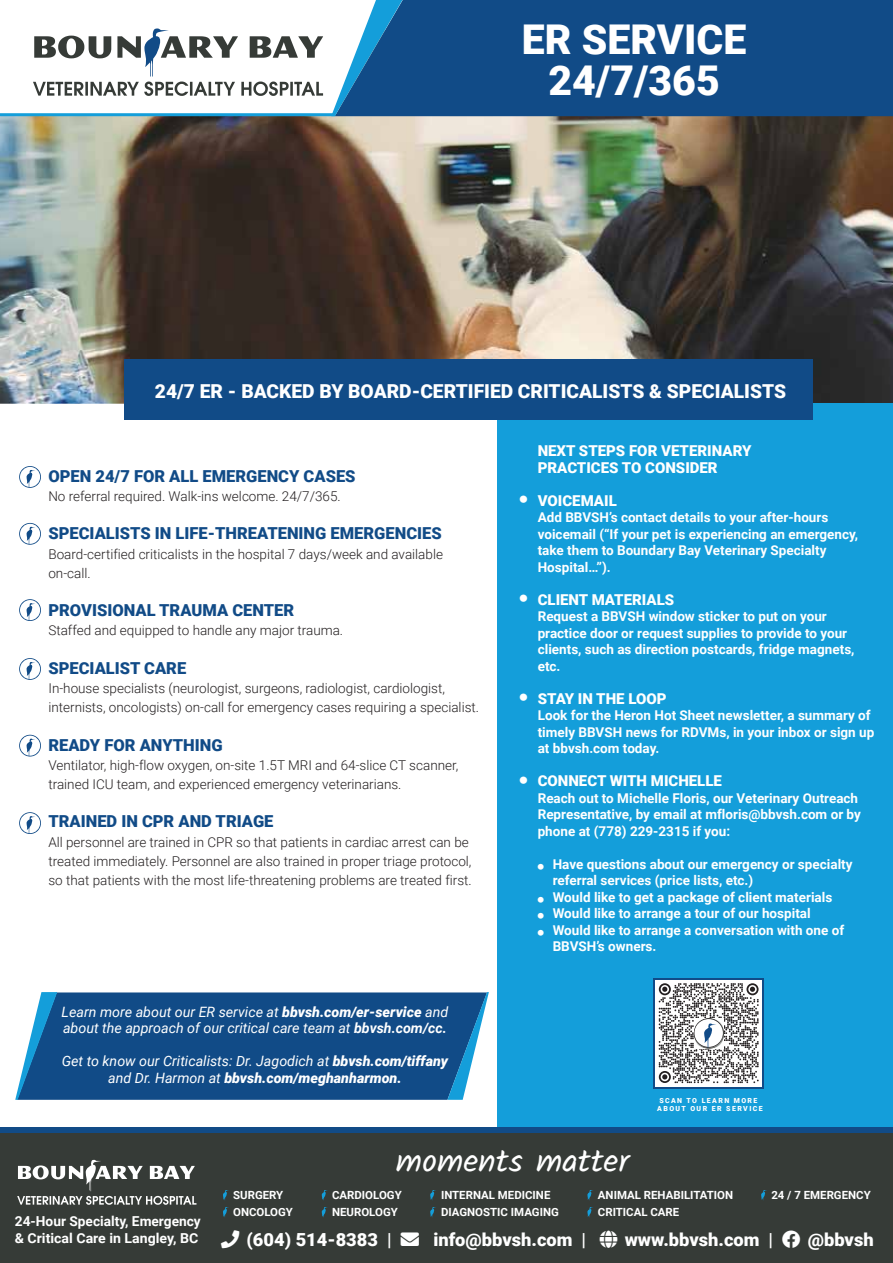
<style>
.page{position:relative;width:893px;height:1263px;background:#fff}
.page>*{position:absolute;margin:0;border:0;box-sizing:border-box;transform-origin:0 0}
.t1{font:900 41.1px/41.8px "Roboto";color:#fff;text-align:center}
.t2{font:33px "Kalam";color:#fff}
.t3{font:900 19.2px "Roboto";color:#fff}
.t4{font:900 18px "Roboto";color:#fff}
.t5{font:900 16.5px "Roboto";color:#114b87}
.t6{font:900 15px/16.5px "Roboto";color:#fff}
.t7{font:italic 14.25px/16.5px "Roboto";color:#fff}
.t8{font:700 13.65px/17px "Roboto";color:#fff}
.t9{font:700 13.5px/16.5px "Roboto";color:#fff}
.t10{font:300 13.5px/19.2px "Roboto";color:#231f20}
.t11{font:700 11.25px/16.5px "Roboto";color:#fff}
.t12{font:900 7.05px/8.7px "Roboto";letter-spacing:.2em;color:#fff}
.s1{font-weight:900}
.s2{font-weight:700}
.s3{font-weight:500}
</style>
<div class="page">
<img style="left:0;top:116px;width:893px;height:288px">
<div style="left:410px;top:0;width:483px;height:116px;background:#114b87"></div>
<div style="left:497px;top:403px;width:396px;height:730px;background:#149eda"></div>
<svg style="left:0;top:0;width:410px;height:116px"></svg>
<div style="left:124px;top:359px;width:688px;height:61px;background:#114b87"></div>
<div style="left:0;top:1128px;width:893px;height:5px;background:#114b87"></div>
<div style="left:57px;top:992px;width:390px;height:108px;background:#114b87"></div>
<svg style="left:15px;top:992px;width:42px;height:108px"></svg>
<svg style="left:447px;top:992px;width:42px;height:108px"></svg>
<div style="left:0;top:1133px;width:893px;height:130px;background:#363b37"></div>
<svg style="left:17px;top:1160px;width:179px;height:45px"></svg>
<svg style="left:223px;top:1190px;width:6px;height:10px"></svg>
<svg style="left:223px;top:1207px;width:6px;height:10px"></svg>
<svg style="left:322px;top:1190px;width:6px;height:10px"></svg>
<svg style="left:322px;top:1207px;width:6px;height:10px"></svg>
<svg style="left:430px;top:1190px;width:6px;height:10px"></svg>
<svg style="left:430px;top:1207px;width:6px;height:10px"></svg>
<svg style="left:587px;top:1190px;width:6px;height:10px"></svg>
<svg style="left:587px;top:1207px;width:6px;height:10px"></svg>
<svg style="left:761px;top:1190px;width:6px;height:10px"></svg>
<svg style="left:19px;top:466px;width:22px;height:22px"></svg>
<div style="left:20px;top:467px;width:20px;height:20px;background:#fff;border-radius:50%"></div>
<svg style="left:27px;top:470px;width:8px;height:17px"></svg>
<svg style="left:19px;top:523px;width:22px;height:22px"></svg>
<div style="left:20px;top:524px;width:20px;height:20px;background:#fff;border-radius:50%"></div>
<svg style="left:27px;top:527px;width:8px;height:17px"></svg>
<svg style="left:19px;top:599px;width:22px;height:22px"></svg>
<div style="left:20px;top:600px;width:20px;height:20px;background:#fff;border-radius:50%"></div>
<svg style="left:27px;top:603px;width:8px;height:18px"></svg>
<svg style="left:19px;top:658px;width:22px;height:22px"></svg>
<div style="left:20px;top:659px;width:20px;height:20px;background:#fff;border-radius:50%"></div>
<svg style="left:27px;top:662px;width:8px;height:17px"></svg>
<svg style="left:19px;top:735px;width:22px;height:21px"></svg>
<svg style="left:20px;top:735px;width:20px;height:21px"></svg>
<svg style="left:27px;top:738px;width:8px;height:18px"></svg>
<svg style="left:19px;top:812px;width:22px;height:22px"></svg>
<div style="left:20px;top:813px;width:20px;height:20px;background:#fff;border-radius:50%"></div>
<svg style="left:27px;top:816px;width:8px;height:18px"></svg>
<svg style="left:654px;top:978px;width:110px;height:110px"></svg>
<div style="left:655px;top:980px;width:107px;height:106px;background:#fff"></div>
<svg style="left:659px;top:983px;width:100px;height:100px"></svg>
<h1 class="t1" style="left:522px;top:16px;width:226px">ER SERVICE<br>24/7/365</h1>
<h3 class="t3" style="left:155px;top:378px;width:633px">24/7 ER - BACKED BY BOARD-CERTIFIED CRITICALISTS &amp; SPECIALISTS</h3>
<p class="t5" style="left:48px;top:464px;width:309px">OPEN 24/7 FOR ALL EMERGENCY CASES</p>
<p class="t10" style="left:48px;top:486px;width:294px">No referral required. Walk-ins welcome. 24/7/365.</p>
<p class="t5" style="left:48px;top:522px;width:395px">SPECIALISTS IN LIFE-THREATENING EMERGENCIES</p>
<p class="t10" style="left:48px;top:544px;width:396px">Board-certified criticalists in the hospital 7 days/week and available on-call.</p>
<p class="t5" style="left:48px;top:599px;width:247px">PROVISIONAL TRAUMA CENTER</p>
<p class="t10" style="left:48px;top:620px;width:296px">Staffed and equipped to handle any major trauma.</p>
<p class="t5" style="left:48px;top:656px;width:139px">SPECIALIST CARE</p>
<p class="t10" style="left:48px;top:678px;width:432px">In-house specialists (neurologist, surgeons, radiologist, cardiologist, internists, oncologists) on-call for emergency cases requiring a specialist.</p>
<p class="t5" style="left:48px;top:733px;width:176px">READY FOR ANYTHING</p>
<p class="t10" style="left:48px;top:755px;width:412px">Ventilator, high-flow oxygen, on-site 1.5T MRI and 64-slice CT scanner, trained ICU team, and experienced emergency veterinarians.</p>
<p class="t5" style="left:48px;top:810px;width:227px">TRAINED IN CPR AND TRIAGE</p>
<p class="t10" style="left:48px;top:832px;width:425px">All personnel are trained in CPR so that patients in cardiac arrest can be treated immediately. Personnel are also trained in proper triage protocol, so that patients with the most life-threatening problems are treated first.</p>
<p class="t7" style="left:62px;top:1003px;width:388px">Learn more about our ER service at <span class="s1">bbvsh.com/er-service</span> and about the approach of our critical care team at <span class="s2">bbvsh.com/cc.</span></p>
<p class="t7" style="left:62px;top:1052px;width:388px;text-align:center">Get to know our Criticalists: Dr. Jagodich at <span class="s1">bbvsh.com/tiffany </span>and Dr. Harmon at <span class="s1">bbvsh.com/meghanharmon.</span></p>
<p class="t6" style="left:538px;top:442px;width:215px">NEXT STEPS FOR VETERINARY<br>PRACTICES TO CONSIDER</p>
<p class="t6" style="left:538px;top:492px;width:81px">VOICEMAIL</p>
<p class="t9" style="left:538px;top:509px;width:322px">Add BBVSH’s contact details to your after-hours voicemail (“If your pet is experiencing an emergency, take them to Boundary Bay Veterinary Specialty Hospital…”).</p>
<p class="t6" style="left:538px;top:591px;width:138px">CLIENT MATERIALS</p>
<p class="t9" style="left:538px;top:608px;width:318px">Request a BBVSH window sticker to put on your practice door or request supplies to provide to your clients, such as direction postcards, fridge magnets, etc.</p>
<p class="t6" style="left:538px;top:690px;width:130px">STAY IN THE LOOP</p>
<p class="t9" style="left:538px;top:707px;width:338px">Look for the Heron Hot Sheet newsletter, a summary of timely BBVSH news for RDVMs, in your inbox or sign up at bbvsh.com today.</p>
<p class="t6" style="left:538px;top:772px;width:186px">CONNECT WITH MICHELLE</p>
<p class="t9" style="left:538px;top:789px;width:325px">Reach out to Michelle Floris, our Veterinary Outreach<br>Representative, by email at mfloris@bbvsh.com or by phone at (778) 229-2315 if you:</p>
<p class="t9" style="left:553px;top:855px;width:301px;text-indent:-15px">○ Have questions about our emergency or specialty referral services (price lists, etc.)</p>
<p class="t9" style="left:538px;top:888px;width:296px">○ Would like to get a package of client materials</p>
<p class="t9" style="left:538px;top:905px;width:275px">○ Would like to arrange a tour of our hospital</p>
<p class="t9" style="left:553px;top:921px;width:293px;text-indent:-15px">○ Would like to arrange a conversation with one of<br>BBVSH’s owners.</p>
<p class="t12" style="left:657px;top:1095px;width:107px">SCAN TO LEARN MORE<br>ABOUT OUR ER SERVICE</p>
<p class="t8" style="left:15px;top:1212px;width:188px">24-Hour Specialty, Emergency &amp; Critical Care in Langley, BC</p>
<h2 class="t2" style="left:396px;top:1137px;width:235px">moments matter</h2>
<p class="t11" style="left:233px;top:1186px;width:61px">SURGERY<br>ONCOLOGY</p>
<p class="t11" style="left:332px;top:1186px;width:71px">CARDIOLOGY<br>NEUROLOGY</p>
<p class="t11" style="left:441px;top:1186px;width:119px">INTERNAL MEDICINE<br>DIAGNOSTIC IMAGING</p>
<p class="t11" style="left:598px;top:1186px;width:137px">ANIMAL REHABILITATION<br>CRITICAL CARE</p>
<p class="t11" style="left:771px;top:1186px;width:101px">24 / 7 EMERGENCY</p>
<h3 class="t4" style="left:247px;top:1227px;width:147px">(604) 514-8383 <span class="s3">|</span></h3>
<h3 class="t4" style="left:433px;top:1227px;width:154px">info@bbvsh.com <span class="s3">|</span></h3>
<h3 class="t4" style="left:625px;top:1227px;width:150px">www.bbvsh.com <span class="s3">|</span></h3>
<h3 class="t4" style="left:808px;top:1227px;width:67px">@bbvsh</h3>
</div>
